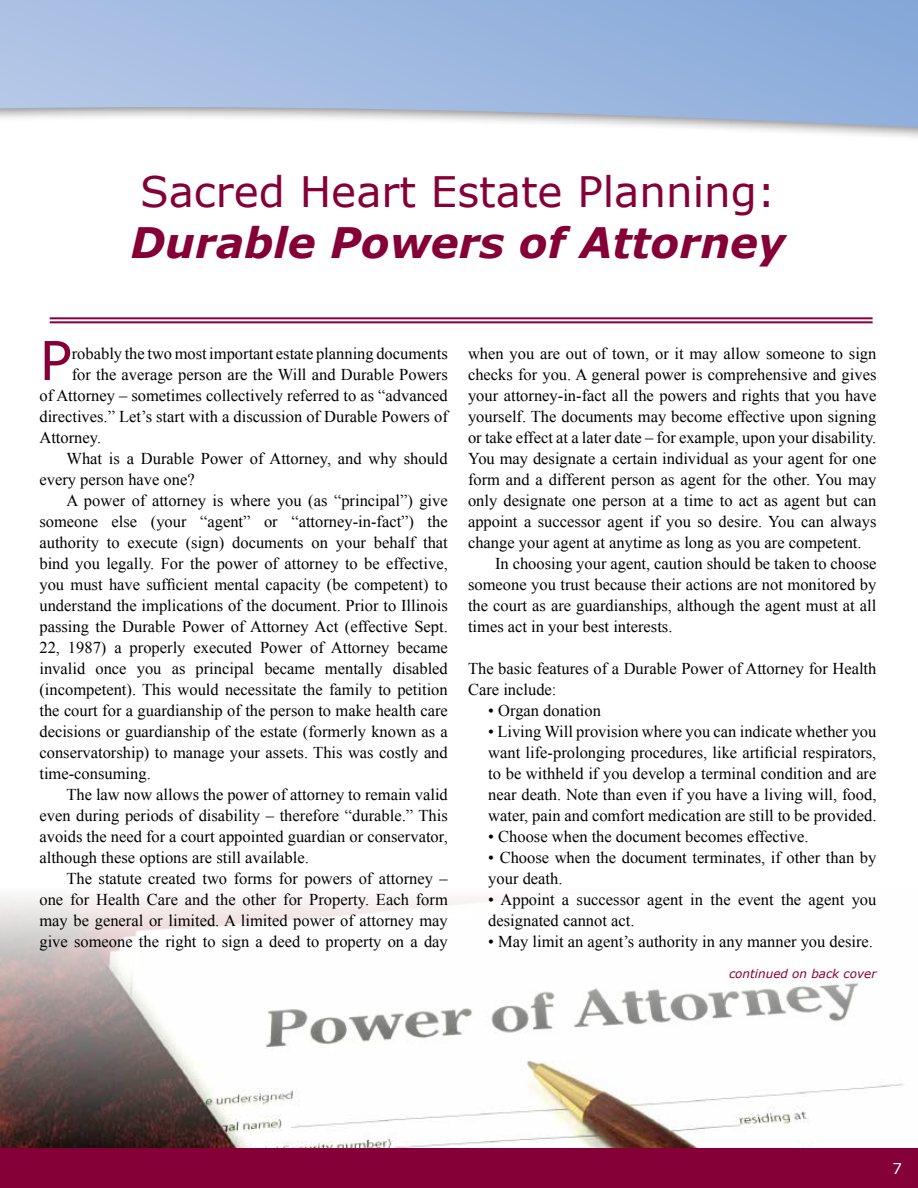
<style>
.page{position:relative;width:918px;height:1188px;background:#fff}
.page>*{position:absolute;margin:0;border:0;box-sizing:border-box;transform-origin:0 0}
.t1{font:53.7px "Verdana";color:#860038}
.t2{font:42px "Verdana";color:#860038}
.t3{font:italic 700 42px "Verdana";color:#860038}
.t4{font:16.5px/21px "Times New Roman";color:#000}
.t5{font:15px "Verdana";color:#fff}
.t6{font:italic 12px "Verdana";color:#860038}
</style>
<div class="page">
<svg style="left:0;top:0;width:918px;height:128px"></svg>
<div style="left:0;top:1148px;width:918px;height:40px;background:#860038"></div>
<hr style="left:50px;top:317px;width:823px;height:2px;background:#860038">
<hr style="left:50px;top:321px;width:823px;height:2px;background:#860038">
<img style="left:0;top:897px;width:904px;height:251px">
<h2 class="t2" style="left:140px;top:165px;width:638px">Sacred Heart Estate Planning:</h2>
<h2 class="t3" style="left:130px;top:216px;width:657px">Durable Powers of Attorney</h2>
<h1 class="t1" style="left:39px;top:326px;width:34px">P</h1>
<p class="t4" style="left:72px;top:343px;width:378px">robably the two most important estate planning documents</p>
<p class="t4" style="left:72px;top:364px;width:378px">for the average person are the Will and Durable Powers</p>
<p class="t4" style="left:39px;top:385px;width:410px">of Attorney – sometimes collectively referred to as “advanced</p>
<p class="t4" style="left:39px;top:406px;width:410px">directives.” Let’s start with a discussion of Durable Powers of</p>
<p class="t4" style="left:39px;top:427px;width:63px">Attorney.</p>
<p class="t4" style="left:66px;top:448px;width:383px">What is a Durable Power of Attorney, and why should</p>
<p class="t4" style="left:39px;top:469px;width:157px">every person have one?</p>
<p class="t4" style="left:66px;top:490px;width:383px">A power of attorney is where you (as “principal”) give</p>
<p class="t4" style="left:39px;top:511px;width:410px">someone else (your “agent” or “attorney-in-fact”) the</p>
<p class="t4" style="left:39px;top:532px;width:410px">authority to execute (sign) documents on your behalf that</p>
<p class="t4" style="left:39px;top:553px;width:410px">bind you legally. For the power of attorney to be effective,</p>
<p class="t4" style="left:39px;top:574px;width:410px">you must have sufficient mental capacity (be competent) to</p>
<p class="t4" style="left:39px;top:595px;width:410px">understand the implications of the document. Prior to Illinois</p>
<p class="t4" style="left:39px;top:616px;width:410px">passing the Durable Power of Attorney Act (effective Sept.</p>
<p class="t4" style="left:39px;top:637px;width:410px">22, 1987) a properly executed Power of Attorney became</p>
<p class="t4" style="left:39px;top:658px;width:410px">invalid once you as principal became mentally disabled</p>
<p class="t4" style="left:39px;top:679px;width:410px">(incompetent). This would necessitate the family to petition</p>
<p class="t4" style="left:39px;top:700px;width:410px">the court for a guardianship of the person to make health care</p>
<p class="t4" style="left:39px;top:721px;width:410px">decisions or guardianship of the estate (formerly known as a</p>
<p class="t4" style="left:39px;top:742px;width:410px">conservatorship) to manage your assets. This was costly and</p>
<p class="t4" style="left:39px;top:763px;width:113px">time-consuming.</p>
<p class="t4" style="left:66px;top:784px;width:383px">The law now allows the power of attorney to remain valid</p>
<p class="t4" style="left:39px;top:805px;width:410px">even during periods of disability – therefore “durable.” This</p>
<p class="t4" style="left:39px;top:826px;width:410px">avoids the need for a court appointed guardian or conservator,</p>
<p class="t4" style="left:39px;top:847px;width:271px">although these options are still available.</p>
<p class="t4" style="left:66px;top:868px;width:383px">The statute created two forms for powers of attorney –</p>
<p class="t4" style="left:39px;top:889px;width:410px">one for Health Care and the other for Property. Each form</p>
<p class="t4" style="left:39px;top:910px;width:410px">may be general or limited. A limited power of attorney may</p>
<p class="t4" style="left:39px;top:931px;width:410px">give someone the right to sign a deed to property on a day</p>
<p class="t4" style="left:468px;top:343px;width:410px">when you are out of town, or it may allow someone to sign</p>
<p class="t4" style="left:468px;top:364px;width:410px">checks for you. A general power is comprehensive and gives</p>
<p class="t4" style="left:468px;top:385px;width:410px">your attorney-in-fact all the powers and rights that you have</p>
<p class="t4" style="left:468px;top:406px;width:410px">yourself. The documents may become effective upon signing</p>
<p class="t4" style="left:468px;top:427px;width:410px">or take effect at a later date – for example, upon your disability.</p>
<p class="t4" style="left:468px;top:448px;width:410px">You may designate a certain individual as your agent for one</p>
<p class="t4" style="left:468px;top:469px;width:410px">form and a different person as agent for the other. You may</p>
<p class="t4" style="left:468px;top:490px;width:410px">only designate one person at a time to act as agent but can</p>
<p class="t4" style="left:468px;top:511px;width:410px">appoint a successor agent if you so desire. You can always</p>
<p class="t4" style="left:468px;top:532px;width:395px">change your agent at anytime as long as you are competent.</p>
<p class="t4" style="left:495px;top:553px;width:383px">In choosing your agent, caution should be taken to choose</p>
<p class="t4" style="left:468px;top:574px;width:410px">someone you trust because their actions are not monitored by</p>
<p class="t4" style="left:468px;top:595px;width:410px">the court as are guardianships, although the agent must at all</p>
<p class="t4" style="left:468px;top:616px;width:206px">times act in your best interests.</p>
<p class="t4" style="left:468px;top:658px;width:410px">The basic features of a Durable Power of Attorney for Health<br>Care include:</p>
<p class="t4" style="left:488px;top:700px;width:114px">• Organ donation</p>
<p class="t4" style="left:488px;top:721px;width:390px;text-align:justify">• Living Will provision where you can indicate whether you want life-prolonging procedures, like artificial respirators, to be withheld if you develop a terminal condition and are near death. Note than even if you have a living will, food, water, pain and comfort medication are still to be provided.</p>
<p class="t4" style="left:488px;top:826px;width:322px">• Choose when the document becomes effective.</p>
<p class="t4" style="left:488px;top:847px;width:390px">• Choose when the document terminates, if other than by your death.</p>
<p class="t4" style="left:488px;top:889px;width:390px">• Appoint a successor agent in the event the agent you designated cannot act.</p>
<p class="t4" style="left:488px;top:931px;width:386px">• May limit an agent’s authority in any manner you desire.</p>
<p class="t6" style="left:729px;top:966px;width:149px">continued on back cover</p>
<p class="t5" style="left:892px;top:1159px;width:11px">7</p>
</div>
